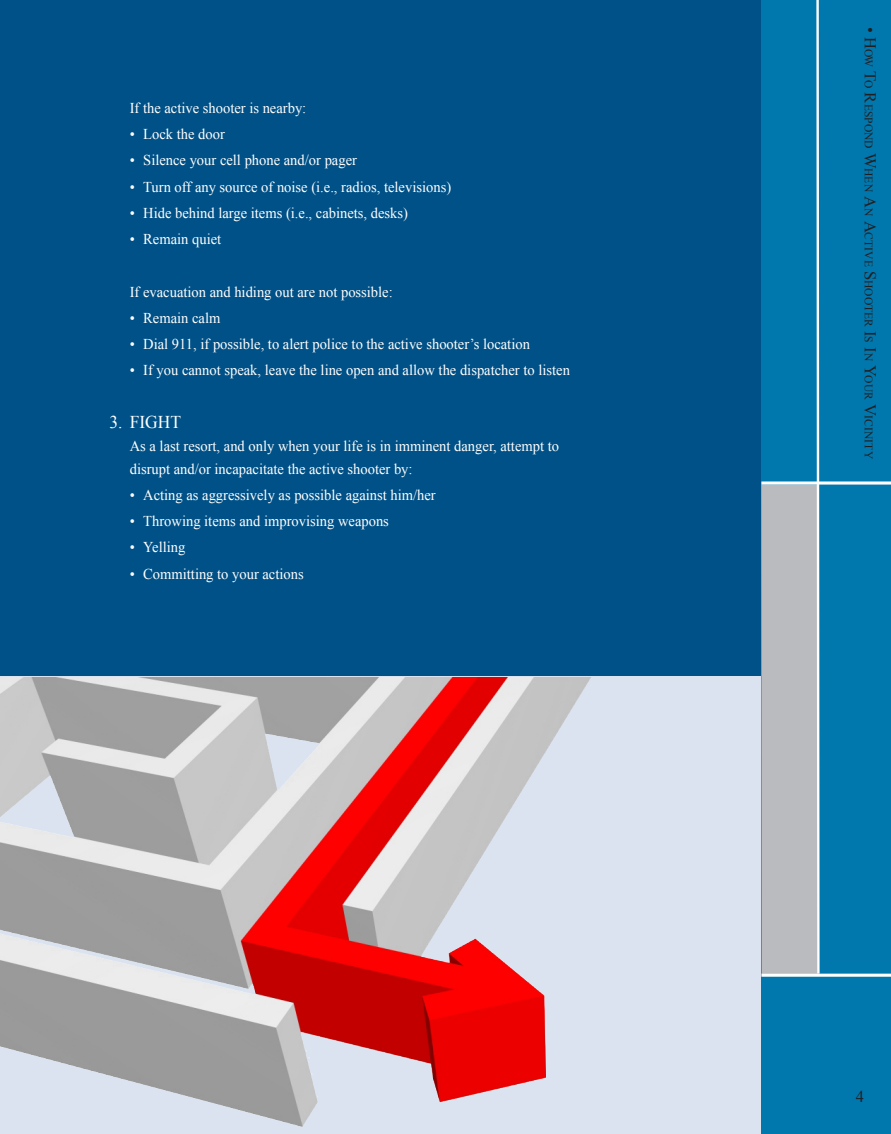
<style>
.page{position:relative;width:891px;height:1134px;background:#fff}
.page>*{position:absolute;margin:0;border:0;box-sizing:border-box;transform-origin:0 0}
.t1{font:18px "Times New Roman";color:#fff}
.t2{font:16.5px "Times New Roman";color:#231f20}
.t3{font:15px/22.2px "Times New Roman";color:#fff}
.t4{font:11.55px "Times New Roman";letter-spacing:.005em;color:#231f20}
.s1{font-size:16.5px}
</style>
<div class="page">
<div style="left:0;top:0;width:799px;height:1134px;background:#005187"></div>
<div style="left:0;top:677px;width:762px;height:457px;background:#dae3ef"></div>
<img style="left:1px;top:678px;width:590px;height:449px">
<div style="left:761px;top:0;width:130px;height:1134px;background:#0078ae"></div>
<div style="left:761px;top:484px;width:57px;height:490px;background:#babbbe"></div>
<svg style="left:815px;top:0;width:6px;height:977px"></svg>
<hr style="left:761px;top:482px;width:130px;height:2px;background:#fff">
<hr style="left:761px;top:974px;width:130px;height:2px;background:#fff">
<p class="t3" style="left:130px;top:96px;width:178px">If the active shooter is nearby:</p>
<p class="t3" style="left:130px;top:123px;width:97px">• Lock the door</p>
<p class="t3" style="left:130px;top:149px;width:229px">• Silence your cell phone and/or pager</p>
<p class="t3" style="left:130px;top:175px;width:323px">• Turn off any source of noise (i.e., radios, televisions)</p>
<p class="t3" style="left:130px;top:201px;width:280px">• Hide behind large items (i.e., cabinets, desks)</p>
<p class="t3" style="left:130px;top:228px;width:93px">• Remain quiet</p>
<p class="t3" style="left:130px;top:280px;width:265px">If evacuation and hiding out are not possible:</p>
<p class="t3" style="left:130px;top:306px;width:92px">• Remain calm</p>
<p class="t3" style="left:130px;top:333px;width:402px">• Dial 911, if possible, to alert police to the active shooter’s location</p>
<p class="t3" style="left:130px;top:359px;width:442px">• If you cannot speak, leave the line open and allow the dispatcher to listen</p>
<p class="t1" style="left:109px;top:410px;width:73px">3. FIGHT</p>
<p class="t3" style="left:130px;top:435px;width:431px">As a last resort, and only when your life is in imminent danger, attempt to disrupt and/or incapacitate the active shooter by:</p>
<p class="t3" style="left:130px;top:483px;width:308px">• Acting as aggressively as possible against him/her</p>
<p class="t3" style="left:130px;top:510px;width:261px">• Throwing items and improvising weapons</p>
<p class="t3" style="left:130px;top:536px;width:57px">• Yelling</p>
<p class="t3" style="left:130px;top:562px;width:175px">• Committing to your actions</p>
<p class="t4" style="left:876px;top:27px;width:434px;rotate:90deg"><span class="s1">• H</span>OW <span class="s1">T</span>O <span class="s1">R</span>ESPOND <span class="s1">W</span>HEN <span class="s1">A</span>N <span class="s1">A</span>CTIVE <span class="s1">S</span>HOOTER <span class="s1">I</span>S <span class="s1">I</span>N <span class="s1">Y</span>OUR <span class="s1">V</span>ICINITY</p>
<p class="t2" style="left:856px;top:1085px;width:10px">4</p>
</div>
